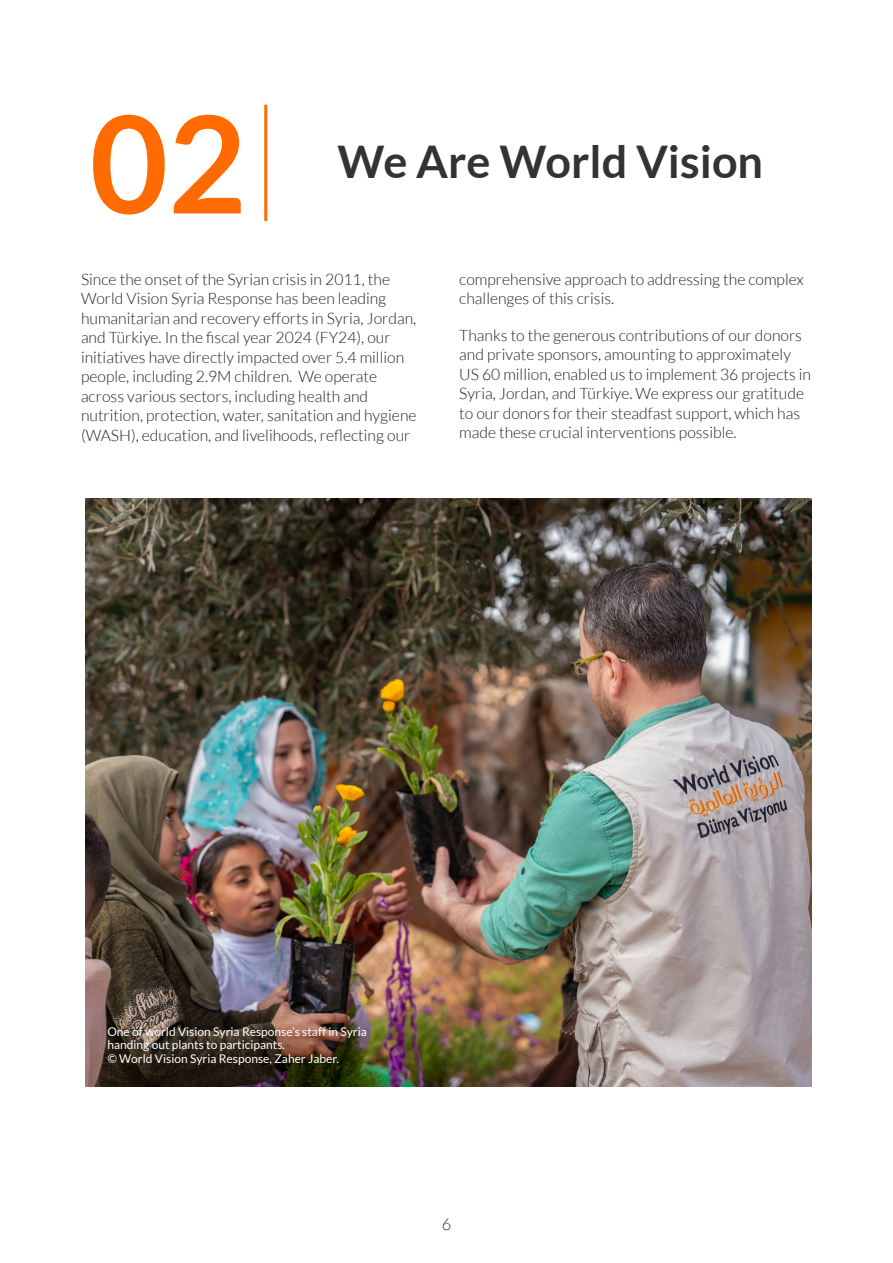
<style>
.page{position:relative;width:893px;height:1263px;background:#fff}
.page>*{position:absolute;margin:0;border:0;box-sizing:border-box;transform-origin:0 0}
.t1{font:700 135px "Lato";color:#ff6b00}
.t2{font:700 45px "Lato";color:#323332}
.t3{font:300 16.5px "Lato";color:#323332}
.t4{font:300 15.75px/19.5px "Lato";color:#231f20}
.t5{font:12px/13.2px "Lato";color:#fff}
</style>
<div class="page">
<hr style="left:264px;top:105px;width:3px;height:116px;background:#ff6b00">
<img style="left:85px;top:498px;width:726px;height:588px">
<p class="t1" style="left:90px;top:87px;width:158px">02</p>
<p class="t2" style="left:337px;top:136px;width:427px">We Are World Vision</p>
<p class="t4" style="left:81px;top:269px;width:337px">Since the onset of the Syrian crisis in 2011, the World Vision Syria Response has been leading humanitarian and recovery efforts in Syria, Jordan, and Türkiye. In the fiscal year 2024 (FY24), our initiatives have directly impacted over 5.4 million people, including 2.9M children. We operate across various sectors, including health and nutrition, protection, water, sanitation and hygiene (WASH), education, and livelihoods, reflecting our</p>
<p class="t4" style="left:459px;top:269px;width:346px">comprehensive approach to addressing the complex challenges of this crisis.</p>
<p class="t4" style="left:459px;top:325px;width:353px">Thanks to the generous contributions of our donors and private sponsors, amounting to approximately US 60 million, enabled us to implement 36 projects in Syria, Jordan, and Türkiye. We express our gratitude to our donors for their steadfast support, which has made these crucial interventions possible.</p>
<p class="t5" style="left:107px;top:1025px;width:261px">One of world Vision Syria Response’s staff in Syria handing out plants to participants.<br>© World Vision Syria Response, Zaher Jaber.</p>
<p class="t3" style="left:442px;top:1215px;width:11px">6</p>
</div>
